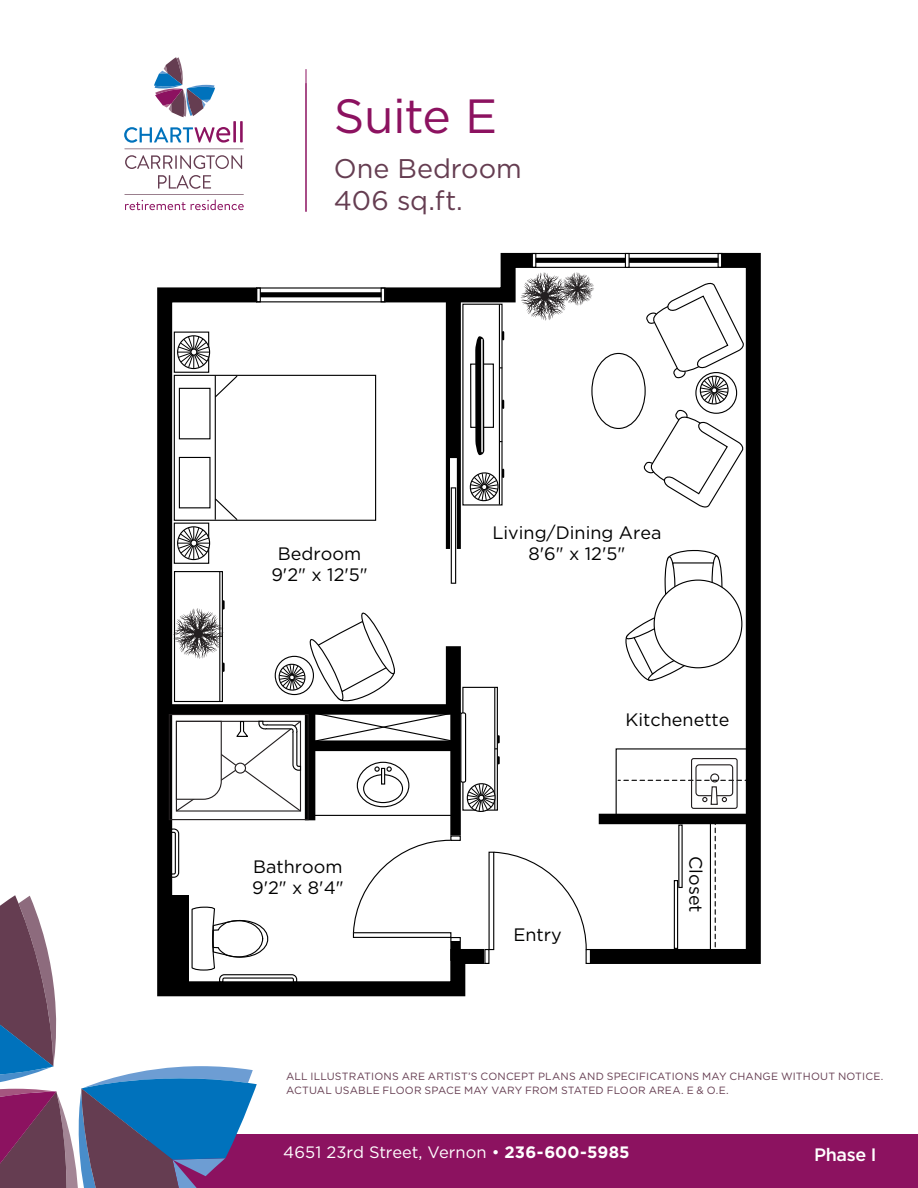
<style>
.page{position:relative;width:918px;height:1188px;background:#fff}
.page>*{position:absolute;margin:0;border:0;box-sizing:border-box;transform-origin:0 0}
.t1{font:48px "Gotham HTF";letter-spacing:-.015em;color:#8c1260}
.t2{font:27px/31.5px "Gotham HTF";color:#653d51}
.t3{font:18px/21.6px "Gotham HTF";color:#020202;text-align:center}
.t4{font:18px "Gotham HTF";color:#000100}
.t5{font:500 18px "Gotham HTF";letter-spacing:-.02em;color:#fff}
.t6{font:18px "Gotham HTF";color:#000}
.t7{font:16.5px "Gotham HTF";letter-spacing:.005em;color:#fff}
.t8{font:10.5px/13.5px "Gotham HTF";letter-spacing:.015em;color:#653d51}
.s1{color:#000100}
.s2{font-weight:700}
</style>
<div class="page">
<div style="left:147px;top:1134px;width:771px;height:54px;background:#8c1260"></div>
<hr style="left:306px;top:69px;width:1px;height:143px;background:#8c1260">
<svg style="left:124px;top:127px;width:106px;height:16px"></svg>
<hr style="left:233px;top:121px;width:3px;height:21px;background:#8c1260">
<hr style="left:240px;top:121px;width:3px;height:21px;background:#8c1260">
<svg style="left:154px;top:57px;width:61px;height:60px"></svg>
<svg style="left:124px;top:149px;width:120px;height:20px"></svg>
<svg style="left:124px;top:175px;width:120px;height:35px"></svg>
<svg style="left:585px;top:252px;width:176px;height:712px"></svg>
<svg style="left:157px;top:287px;width:343px;height:710px"></svg>
<div style="left:450px;top:712px;width:11px;height:123px;background:#000"></div>
<div style="left:450px;top:942px;width:11px;height:19px;background:#000"></div>
<div style="left:446px;top:646px;width:15px;height:67px;background:#000"></div>
<div style="left:446px;top:300px;width:15px;height:249px;background:#000"></div>
<div style="left:170px;top:704px;width:283px;height:11px;background:#000"></div>
<div style="left:305px;top:712px;width:10px;height:108px;background:#000"></div>
<div style="left:313px;top:740px;width:138px;height:11px;background:#000"></div>
<div style="left:599px;top:814px;width:151px;height:10px;background:#000"></div>
<svg style="left:485px;top:950px;width:4px;height:13px"></svg>
<hr style="left:586px;top:950px;width:4px;height:13px;background:#fff">
<div style="left:586px;top:949px;width:5px;height:15px;border:1px solid #000"></div>
<svg style="left:493px;top:851px;width:94px;height:100px"></svg>
<svg style="left:315px;top:714px;width:136px;height:27px"></svg>
<div style="left:674px;top:880px;width:4px;height:69px;border:1px solid #000"></div>
<hr style="left:710px;top:822px;width:1px;height:132px;background:#000">
<svg style="left:715px;top:824px;width:1px;height:129px"></svg>
<div style="left:691px;top:758px;width:47px;height:51px;border:1px solid #231f20;border-radius:2px"></div>
<div style="left:695px;top:764px;width:38px;height:32px;border:1px solid #231f20;border-radius:3px"></div>
<svg style="left:618px;top:780px;width:129px;height:26px"></svg>
<div style="left:710px;top:773px;width:9px;height:9px;border:1px solid #231f20;border-radius:50%"></div>
<div style="left:616px;top:748px;width:133px;height:67px;border:1px solid #000"></div>
<div style="left:313px;top:750px;width:139px;height:66px;border:1px solid #000"></div>
<svg style="left:356px;top:761px;width:54px;height:47px"></svg>
<svg style="left:170px;top:828px;width:10px;height:50px"></svg>
<svg style="left:0;top:895px;width:298px;height:293px"></svg>
<div style="left:171px;top:895px;width:18px;height:89px;background:#000"></div>
<svg style="left:450px;top:458px;width:7px;height:126px"></svg>
<div style="left:463px;top:304px;width:39px;height:201px;background:#fff"></div>
<hr style="left:499px;top:304px;width:1px;height:201px;background:#000">
<div style="left:463px;top:687px;width:34px;height:123px;background:#fff"></div>
<div style="left:462px;top:687px;width:36px;height:124px;border:1px solid #000"></div>
<hr style="left:494px;top:687px;width:1px;height:123px;background:#000">
<svg style="left:502px;top:332px;width:2px;height:7px"></svg>
<svg style="left:502px;top:401px;width:2px;height:7px"></svg>
<svg style="left:497px;top:736px;width:3px;height:6px"></svg>
<svg style="left:497px;top:757px;width:3px;height:6px"></svg>
<div style="left:470px;top:364px;width:24px;height:64px;border:1px solid #000"></div>
<svg style="left:475px;top:336px;width:9px;height:119px"></svg>
<hr style="left:481px;top:340px;width:2px;height:112px;background:#fff">
<svg style="left:370px;top:252px;width:224px;height:69px"></svg>
<div style="left:667px;top:550px;width:52px;height:19px;background:#fff;border-radius:50%"></div>
<div style="left:667px;top:550px;width:52px;height:20px;border:1px solid #000;border-radius:50%"></div>
<svg style="left:624px;top:562px;width:92px;height:120px"></svg>
<svg style="left:712px;top:556px;width:10px;height:55px"></svg>
<div style="left:711px;top:555px;width:12px;height:57px;border:1px solid #000;border-radius:50%"></div>
<svg style="left:665px;top:557px;width:10px;height:55px"></svg>
<div style="left:664px;top:556px;width:12px;height:57px;border:1px solid #000;border-radius:50%"></div>
<div style="left:654px;top:580px;width:88px;height:88px;background:#fff;border-radius:50%"></div>
<div style="left:174px;top:375px;width:202px;height:145px;background:#fff"></div>
<div style="left:174px;top:375px;width:202px;height:146px;border:1px solid #000"></div>
<div style="left:174px;top:523px;width:35px;height:40px;background:#fff"></div>
<div style="left:174px;top:523px;width:35px;height:41px;border:1px solid #000"></div>
<div style="left:178px;top:527px;width:32px;height:33px;background:#606060;border-radius:50%"></div>
<div style="left:177px;top:526px;width:33px;height:34px;border:1px solid #000;border-radius:50%"></div>
<svg style="left:178px;top:527px;width:32px;height:32px"></svg>
<div style="left:174px;top:332px;width:35px;height:40px;background:#fff"></div>
<div style="left:174px;top:332px;width:35px;height:41px;border:1px solid #000"></div>
<div style="left:178px;top:336px;width:32px;height:33px;background:#676767;border-radius:50%"></div>
<div style="left:177px;top:335px;width:33px;height:34px;border:1px solid #000;border-radius:50%"></div>
<svg style="left:178px;top:336px;width:32px;height:32px"></svg>
<hr style="left:215px;top:376px;width:1px;height:144px;background:#000">
<svg style="left:214px;top:374px;width:25px;height:25px"></svg>
<svg style="left:214px;top:497px;width:25px;height:24px"></svg>
<div style="left:179px;top:388px;width:32px;height:51px;border:1px solid #000"></div>
<div style="left:179px;top:457px;width:32px;height:51px;border:1px solid #000"></div>
<svg style="left:642px;top:282px;width:102px;height:227px"></svg>
<div style="left:695px;top:372px;width:42px;height:42px;border:1px solid #000;border-radius:50%"></div>
<div style="left:175px;top:572px;width:47px;height:129px;background:#fff"></div>
<div style="left:174px;top:571px;width:49px;height:131px;border:1px solid #000"></div>
<hr style="left:219px;top:572px;width:1px;height:129px;background:#000">
<svg style="left:173px;top:601px;width:52px;height:70px"></svg>
<svg style="left:469px;top:470px;width:35px;height:32px"></svg>
<svg style="left:464px;top:781px;width:34px;height:32px"></svg>
<div style="left:461px;top:713px;width:5px;height:69px;background:#fff;border-radius:2px"></div>
<div style="left:460px;top:712px;width:6px;height:71px;border:1px solid #010101;border-radius:2px"></div>
<div style="left:592px;top:353px;width:53px;height:75px;background:#fff;border-radius:50%"></div>
<div style="left:591px;top:353px;width:55px;height:76px;border:1px solid #000;border-radius:50%"></div>
<div style="left:275px;top:656px;width:39px;height:39px;border:1px solid #000;border-radius:50%"></div>
<svg style="left:276px;top:612px;width:122px;height:91px"></svg>
<div style="left:450px;top:937px;width:11px;height:5px;border:1px solid #000"></div>
<div style="left:450px;top:835px;width:11px;height:6px;border:1px solid #000"></div>
<svg style="left:352px;top:836px;width:108px;height:106px"></svg>
<div style="left:169px;top:714px;width:140px;height:106px;border:1px solid #231f20"></div>
<svg style="left:175px;top:720px;width:127px;height:93px"></svg>
<h1 class="t1" style="left:334px;top:90px;width:165px">Suite E</h1>
<h2 class="t2" style="left:334px;top:152px;width:190px">One Bedroom<br>406 sq.ft.</h2>
<h3 class="t3" style="left:271px;top:542px;width:98px">Bedroom<br>9<span class="s1">'</span>2<span class="s1">" x</span> 12<span class="s1">'</span>5<span class="s1">"</span></h3>
<h3 class="t3" style="left:253px;top:855px;width:91px">Bathroom</h3>
<h3 class="t4" style="left:252px;top:878px;width:93px">9'2" x 8'4"</h3>
<h3 class="t3" style="left:492px;top:521px;width:171px">Living/Dining Area<br>8<span class="s1">'</span>6<span class="s1">" x</span> 12<span class="s1">'</span>5<span class="s1">"</span></h3>
<h3 class="t3" style="left:626px;top:709px;width:105px">Kitchenette</h3>
<h3 class="t4" style="left:514px;top:925px;width:50px">Entry</h3>
<h3 class="t6" style="left:706px;top:856px;width:58px;rotate:90deg">Closet</h3>
<p class="t8" style="left:286px;top:1069px;width:599px">ALL ILLUSTRATIONS ARE ARTIST’S CONCEPT PLANS AND SPECIFICATIONS MAY CHANGE WITHOUT NOTICE.<br>ACTUAL USABLE FLOOR SPACE MAY VARY FROM STATED FLOOR AREA. E &amp; O.E.</p>
<h3 class="t7" style="left:283px;top:1143px;width:348px">4651 23rd Street, Vernon • <span class="s2">236-600-5985</span></h3>
<h3 class="t5" style="left:814px;top:1144px;width:64px">Phase I</h3>
</div>
